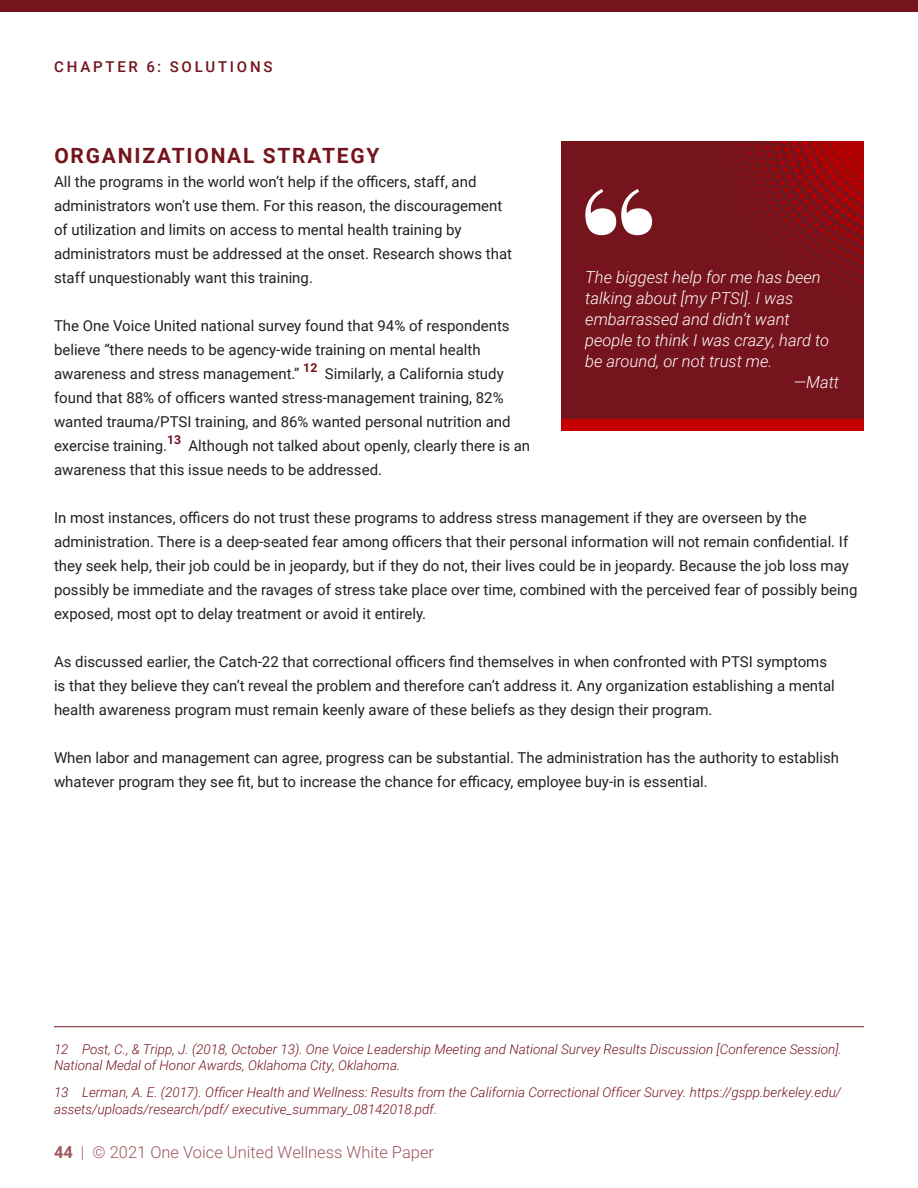
<style>
.page{position:relative;width:918px;height:1188px;background:#fff}
.page>*{position:absolute;margin:0;border:0;box-sizing:border-box;transform-origin:0 0}
.Subheading_-_Text_bo{font:700 21px "Roboto";letter-spacing:.085em;color:#75141d}
.Quotations{font:italic 300 16.5px/21px "Roboto";color:#fff}
.t1{font:300 16.5px "Roboto";color:#91434a}
.Text_Body{font:15px/24px "Roboto";color:#231f20}
.Section_Top_Continue{font:500 15px "Roboto";letter-spacing:.185em;color:#75141d}
.Footer_Italicised{font:italic 300 13.5px/16.5px "Roboto";color:#75141d}
.Text_Body-2{font:700 12.3px "Roboto";color:#75141d}
.s1{font-weight:700}
</style>
<div class="page">
<div style="left:0;top:0;width:918px;height:11px;background:#75141d"></div>
<hr style="left:54px;top:1026px;width:810px;height:1px;background:#75141d">
<div style="left:562px;top:141px;width:302px;height:290px;background:#75141d"></div>
<svg style="left:709px;top:141px;width:155px;height:170px"></svg>
<svg style="left:585px;top:189px;width:67px;height:46px"></svg>
<div style="left:562px;top:420px;width:302px;height:11px;background:#c40000"></div>
<p class="Section_Top_Continue" style="left:54px;top:56px;width:220px">CHAPTER 6: SOLUTIONS</p>
<p class="Subheading_-_Text_bo" style="left:54px;top:141px;width:327px">ORGANIZATIONAL STRATEGY</p>
<p class="Text_Body" style="left:54px;top:169px;width:460px">All the programs in the world won’t help if the officers, staff, and administrators won’t use them. For this reason, the discouragement of utilization and limits on access to mental health training by administrators must be addressed at the onset. Research shows that staff unquestionably want this training.</p>
<p class="Text_Body" style="left:54px;top:313px;width:457px">The One Voice United national survey found that 94% of respondents believe “there needs to be agency-wide training on mental health awareness and stress management.”</p>
<p class="Quotations" style="left:585px;top:266px;width:245px">The biggest help for me has been talking about [my PTSI]. I was embarrassed and didn’t want people to think I was crazy, hard to be around, or not trust me.</p>
<p class="Quotations" style="left:794px;top:371px;width:47px">—Matt</p>
<p class="Text_Body-2" style="left:303px;top:359px;width:16px">12</p>
<p class="Text_Body" style="left:54px;top:361px;width:458px;text-indent:271px">Similarly, a California study found that 88% of officers wanted stress-management training, 82% wanted trauma/PTSI training, and 86% wanted personal nutrition and exercise training.</p>
<p class="Text_Body-2" style="left:167px;top:431px;width:16px">13</p>
<p class="Text_Body" style="left:54px;top:433px;width:478px;text-indent:135px">Although not talked about openly, clearly there is an awareness that this issue needs to be addressed.</p>
<p class="Text_Body" style="left:54px;top:505px;width:805px">In most instances, officers do not trust these programs to address stress management if they are overseen by the administration. There is a deep-seated fear among officers that their personal information will not remain confidential. If they seek help, their job could be in jeopardy, but if they do not, their lives could be in jeopardy. Because the job loss may possibly be immediate and the ravages of stress take place over time, combined with the perceived fear of possibly being exposed, most opt to delay treatment or avoid it entirely.</p>
<p class="Text_Body" style="left:54px;top:649px;width:782px">As discussed earlier, the Catch-22 that correctional officers find themselves in when confronted with PTSI symptoms is that they believe they can’t reveal the problem and therefore can’t address it. Any organization establishing a mental health awareness program must remain keenly aware of these beliefs as they design their program.</p>
<p class="Text_Body" style="left:54px;top:745px;width:787px">When labor and management can agree, progress can be substantial. The administration has the authority to establish whatever program they see fit, but to increase the chance for efficacy, employee buy-in is essential.</p>
<p class="Footer_Italicised" style="left:54px;top:1040px;width:789px">12 Post, C., &amp; Tripp, J. (2018, October 13). One Voice Leadership Meeting and National Survey Results Discussion [Conference Session].<br>National Medal of Honor Awards, Oklahoma City, Oklahoma.</p>
<p class="Footer_Italicised" style="left:54px;top:1084px;width:789px">13 Lerman, A. E. (2017). Officer Health and Wellness: Results from the California Correctional Officer Survey. https://gspp.berkeley.edu/ assets/uploads/research/pdf/ executive_summary_08142018.pdf.</p>
<p class="t1" style="left:54px;top:1141px;width:382px"><span class="s1">44</span> | © 2021 One Voice United Wellness White Paper</p>
</div>
